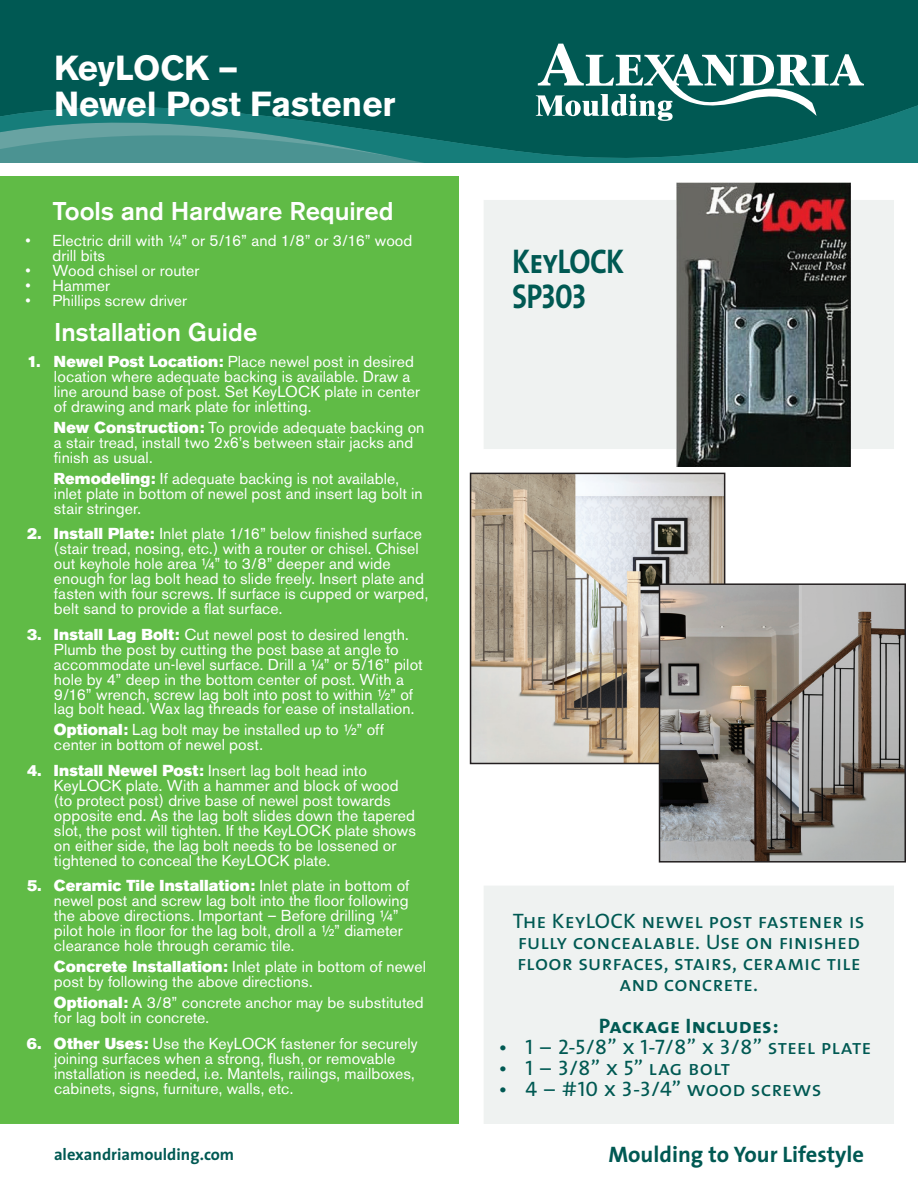
<style>
.page{position:relative;width:918px;height:1188px;background:#fff}
.page>*{position:absolute;margin:0;border:0;box-sizing:border-box;transform-origin:0 0}
.t1{font:700 34.5px/36px "Akzidenz Grotesk BE";color:#fff}
.t2{font:34.5px/34.3px "The Sans Bold Caps";letter-spacing:-.025em;color:#005953;scale:.87 1}
.t3{font:500 25.5px "Akzidenz Grotesk BE";letter-spacing:-.005em;color:#fff}
.t4{font:700 22.5px "The Sans";color:#005953}
.t5{font:21px/21px "The Sans Caps";color:#005953;text-align:center}
.t6{font:21px "The Sans Bold Caps";letter-spacing:.01em;color:#005953}
.t7{font:700 16.5px "The Sans";color:#005953}
.t8{font:15.75px/15px "Akzidenz Grotesk BE";letter-spacing:.005em;color:#fff}
.t9{font:15.75px "Akzidenz Grotesk BE Super";letter-spacing:.01em;color:#fff}
.s1{font-family:"Akzidenz Grotesk BE Super"}
.s2{font-family:"Akzidenz Grotesk BE"}
</style>
<div class="page">
<img style="left:473px;top:476px;width:249px;height:285px">
<div style="left:470px;top:473px;width:255px;height:291px;border:2px solid #231f20"></div>
<div style="left:484px;top:200px;width:410px;height:249px;background:#eff2f1"></div>
<div style="left:484px;top:886px;width:409px;height:237px;background:#eff2f1"></div>
<div style="left:484px;top:886px;width:410px;height:238px;border:2px solid #eff2f1"></div>
<div style="left:0;top:176px;width:459px;height:948px;background:#60bb46"></div>
<img style="left:662px;top:586px;width:241px;height:274px">
<div style="left:659px;top:583px;width:247px;height:280px;border:2px solid #231f20"></div>
<img style="left:677px;top:183px;width:173px;height:284px">
<svg style="left:0;top:0;width:918px;height:163px;background:#0b645e"></svg>
<svg style="left:536px;top:44px;width:328px;height:77px"></svg>
<h1 class="t1" style="left:54px;top:50px;width:343px">KeyLOCK —<br>Newel Post Fastener</h1>
<h2 class="t3" style="left:52px;top:196px;width:343px">Tools and Hardware Required</h2>
<p class="t8" style="left:52px;top:233px;width:361px;text-indent:-27px">• Electric drill with ¼” or 5/16” and 1/8” or 3/16” wood drill bits</p>
<p class="t8" style="left:26px;top:263px;width:175px">• Wood chisel or router</p>
<p class="t8" style="left:26px;top:278px;width:86px">• Hammer</p>
<p class="t8" style="left:26px;top:293px;width:163px">• Phillips screw driver</p>
<h2 class="t3" style="left:54px;top:317px;width:205px">Installation Guide</h2>
<p class="t8" style="left:54px;top:354px;width:368px;text-indent:-27px"><span class="s1">1. Newel Post Location:</span> Place newel post in desired location where adequate backing is available. Draw a line around base of post. Set KeyLOCK plate in center of drawing and mark plate for inletting.</p>
<p class="t8" style="left:54px;top:420px;width:372px"><span class="s1">New Construction:</span> To provide adequate backing on a stair tread, install two 2x6’s between stair jacks and finish as usual.</p>
<p class="t8" style="left:54px;top:471px;width:370px"><span class="s1">Remodeling:</span> If adequate backing is not available, inlet plate in bottom of newel post and insert lag bolt in stair stringer.</p>
<p class="t8" style="left:54px;top:526px;width:376px;text-indent:-27px"><span class="s1">2. Install Plate:</span> Inlet plate 1/16” below finished surface (stair tread, nosing, etc.) with a router or chisel. Chisel out keyhole hole area ¼” to 3/8” deeper and wide enough for lag bolt head to slide freely. Insert plate and fasten with four screws. If surface is cupped or warped, belt sand to provide a flat surface.</p>
<p class="t8" style="left:54px;top:627px;width:370px;text-indent:-27px"><span class="s1">3. Install Lag Bolt:</span> Cut newel post to desired length.<br>Plumb the post by cutting the post base at angle to accommodate un-level surface. Drill a ¼” or 5/16” pilot hole by 4” deep in the bottom center of post. With a 9/16” wrench, screw lag bolt into post to within ½” of lag bolt head. Wax lag threads for ease of installation.</p>
<p class="t8" style="left:54px;top:723px;width:332px"><span class="s1">Optional:</span> Lag bolt may be installed up to ½” off center in bottom of newel post.</p>
<p class="t8" style="left:54px;top:763px;width:363px;text-indent:-27px"><span class="s1">4. Install Newel Post:</span> Insert lag bolt head into KeyLOCK plate. With a hammer and block of wood (to protect post) drive base of newel post towards opposite end. As the lag bolt slides down the tapered slot, the post will tighten. If the KeyLOCK plate shows on either side, the lag bolt needs to be lossened or tightened to conceal the KeyLOCK plate.</p>
<p class="t9" style="left:27px;top:877px;width:384px">5. Ceramic Tile Installation: <span class="s2">Inlet plate in bottom of</span></p>
<p class="t8" style="left:54px;top:893px;width:356px">newel post and screw lag bolt into the floor following the above directions. Important – Before drilling ¼” pilot hole in floor for the lag bolt, droll a ½” diameter clearance hole through ceramic tile.</p>
<p class="t8" style="left:54px;top:959px;width:373px"><span class="s1">Concrete Installation:</span> Inlet plate in bottom of newel post by following the above directions.</p>
<p class="t8" style="left:54px;top:995px;width:371px"><span class="s1">Optional:</span> A 3/8” concrete anchor may be substituted for lag bolt in concrete.</p>
<p class="t8" style="left:54px;top:1036px;width:365px;text-indent:-27px"><span class="s1">6. Other Uses:</span> Use the KeyLOCK fastener for securely joining surfaces when a strong, flush, or removable installation is needed, i.e. Mantels, railings, mailboxes, cabinets, signs, furniture, walls, etc.</p>
<h1 class="t2" style="left:512px;top:244px;width:130px">KeyLOCK<br>SP303</h1>
<h3 class="t5" style="left:513px;top:910px;width:353px">The KeyLOCK newel post fastener is fully concealable. Use on finished floor surfaces, stairs, ceramic tile and concrete.</h3>
<h3 class="t6" style="left:599px;top:1009px;width:181px">Package Includes:</h3>
<h3 class="t5" style="left:499px;top:1036px;width:374px">• 1 ß 2-5/8” x 1-7/8” x 3/8” steel plate</h3>
<h3 class="t5" style="left:499px;top:1057px;width:233px">• 1 ß 3/8” x 5” lag bolt</h3>
<h3 class="t5" style="left:499px;top:1078px;width:324px">• 4 ß #10 x 3-3/4” wood screws</h3>
<p class="t7" style="left:54px;top:1141px;width:182px">alexandriamoulding.com</p>
<h3 class="t4" style="left:608px;top:1136px;width:257px">Moulding to Your Lifestyle</h3>
</div>
